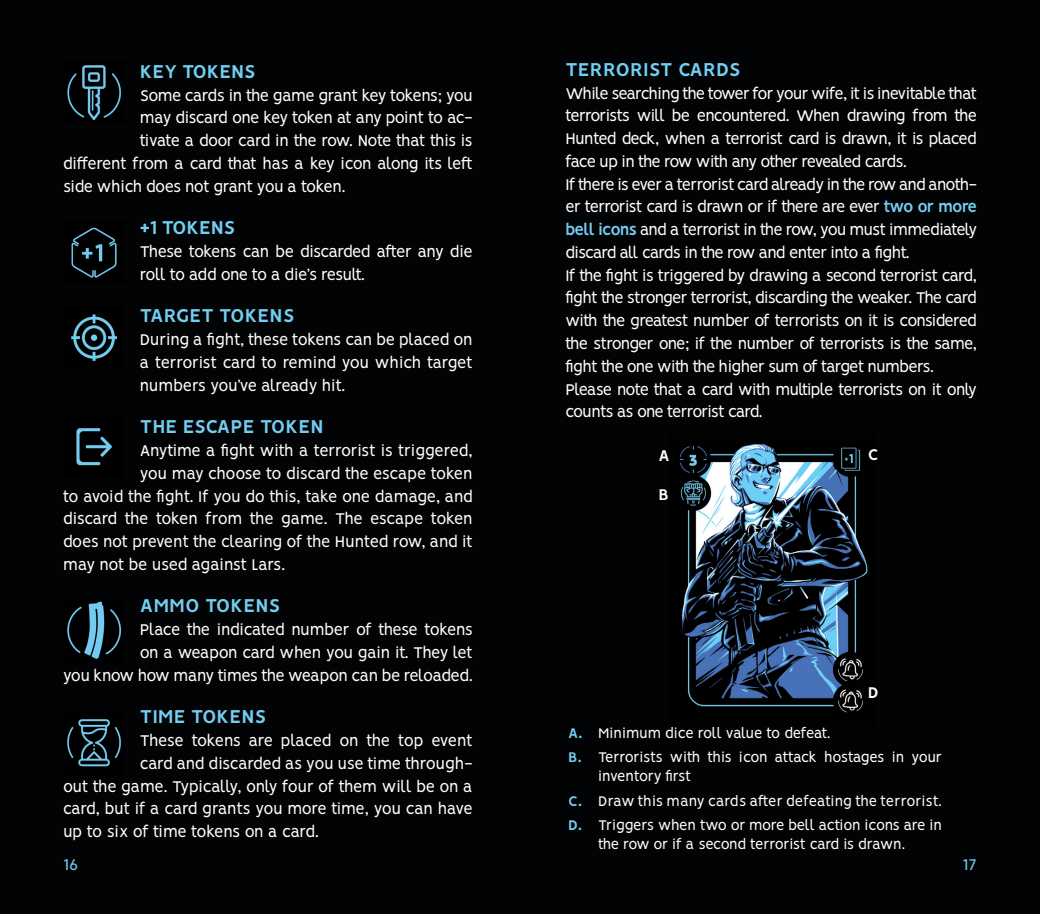
<style>
.page{position:relative;width:1040px;height:914px;background:#020304}
.page>*{position:absolute;margin:0;border:0;box-sizing:border-box;transform-origin:0 0}
.Heading{font:700 21px "Vision";color:#74cef2}
.Body{font:17.5px/22.8px "Vision";letter-spacing:-.035em;color:#fff;text-align:justify}
.Body-2{font:17.5px/22.8px "Vision";letter-spacing:-.06em;color:#fff}
.Body-3{font:17.5px "Vision";color:#fff}
.t1{font:17.5px "Vision";color:#74cef2}
.Body-4{font:700 17.5px "Vision";color:#fff}
.t2{font:15.75px/19.2px "Vision";letter-spacing:-.02em;color:#fff}
.s1{font-weight:700;color:#74cef2}
</style>
<div class="page">
<img style="left:67px;top:65px;width:54px;height:55px">
<img style="left:71px;top:227px;width:46px;height:51px">
<img style="left:71px;top:314px;width:46px;height:47px">
<img style="left:67px;top:601px;width:55px;height:58px">
<img style="left:76px;top:428px;width:36px;height:38px">
<img style="left:67px;top:719px;width:54px;height:48px">
<img style="left:679px;top:444px;width:189px;height:269px">
<p class="Heading" style="left:140px;top:59px;width:117px">KEY TOKENS</p>
<p class="Body" style="left:140px;top:85px;width:334px">Some cards in the game grant key tokens; you</p>
<p class="Body" style="left:140px;top:108px;width:334px">may discard one key token at any point to ac-</p>
<p class="Body" style="left:140px;top:131px;width:334px">tivate a door card in the row. Note that this is</p>
<p class="Body" style="left:63px;top:154px;width:411px">different from a card that has a key icon along its left</p>
<p class="Body" style="left:63px;top:176px;width:284px">side which does not grant you a token.</p>
<p class="Heading" style="left:140px;top:215px;width:97px">+1 TOKENS</p>
<p class="Body" style="left:140px;top:242px;width:334px">These tokens can be discarded after any die roll to add one to a die’s result.</p>
<p class="Heading" style="left:140px;top:303px;width:156px">TARGET TOKENS</p>
<p class="Body" style="left:140px;top:330px;width:334px">During a fight, these tokens can be placed on a terrorist card to remind you which target numbers you’ve already hit.</p>
<p class="Heading" style="left:140px;top:414px;width:185px">THE ESCAPE TOKEN</p>
<p class="Body-3" style="left:140px;top:440px;width:334px">Anytime a fight with a terrorist is triggered,</p>
<p class="Body" style="left:140px;top:463px;width:334px">you may choose to discard the escape token</p>
<p class="Body" style="left:63px;top:486px;width:411px">to avoid the fight. If you do this, take one damage, and</p>
<p class="Body" style="left:63px;top:509px;width:411px">discard the token from the game. The escape token</p>
<p class="Body" style="left:63px;top:532px;width:411px">does not prevent the clearing of the Hunted row, and it</p>
<p class="Body" style="left:63px;top:554px;width:224px">may not be used against Lars.</p>
<p class="Heading" style="left:140px;top:593px;width:142px">AMMO TOKENS</p>
<p class="Body" style="left:63px;top:620px;width:411px;text-align:right">Place the indicated number of these tokens<br>on a weapon card when you gain it. They let<br>you know how many times the weapon can be reloaded.</p>
<p class="Heading" style="left:140px;top:704px;width:128px">TIME TOKENS</p>
<p class="Body" style="left:140px;top:730px;width:334px">These tokens are placed on the top event</p>
<p class="Body" style="left:140px;top:753px;width:334px">card and discarded as you use time through-</p>
<p class="Body" style="left:63px;top:776px;width:411px">out the game. Typically, only four of them will be on a</p>
<p class="Body" style="left:63px;top:799px;width:411px">card, but if a card grants you more time, you can have</p>
<p class="Body" style="left:63px;top:821px;width:257px">up to six of time tokens on a card.</p>
<p class="Heading" style="left:565px;top:57px;width:177px">TERRORIST CARDS</p>
<p class="Body" style="left:565px;top:83px;width:413px">While searching the tower for your wife, it is inevitable that terrorists will be encountered. When drawing from the Hunted deck, when a terrorist card is drawn, it is placed face up in the row with any other revealed cards.</p>
<p class="Body" style="left:565px;top:174px;width:413px">If there is ever a terrorist card already in the row and anoth&shy;er terrorist card is drawn or if there are ever <span class="s1">two or more bell icons</span> and a terrorist in the row, you must immediately discard all cards in the row and enter into a fight.</p>
<p class="Body" style="left:565px;top:265px;width:413px">If the fight is triggered by drawing a second terrorist card, fight the stronger terrorist, discarding the weaker. The card with the greatest number of terrorists on it is considered the stronger one; if the number of terrorists is the same, fight the one with the higher sum of target numbers.</p>
<p class="Body-2" style="left:565px;top:379px;width:413px">Please note that a card with multiple terrorists on it only counts as one terrorist card.</p>
<p class="Body-4" style="left:658px;top:445px;width:13px">A</p>
<p class="Body-4" style="left:658px;top:484px;width:12px">B</p>
<p class="Body-4" style="left:867px;top:444px;width:12px">C</p>
<p class="Body-4" style="left:867px;top:682px;width:13px">D</p>
<p class="t2" style="left:568px;top:724px;width:264px"><span class="s1">A.</span> Minimum dice roll value to defeat.</p>
<p class="t2" style="left:598px;top:749px;width:345px;text-indent:-30px"><span class="s1">B.</span> Terrorists with this icon attack hostages in your inventory first</p>
<p class="t2" style="left:568px;top:792px;width:375px"><span class="s1">C.</span> Draw this many cards after defeating the terrorist.</p>
<p class="t2" style="left:568px;top:816px;width:375px;text-align:center"><span class="s1">D.</span> Triggers when two or more bell action icons are in the row or if a second terrorist card is drawn.</p>
<p class="t1" style="left:63px;top:854px;width:17px">16</p>
<p class="t1" style="left:962px;top:854px;width:16px">17</p>
</div>
